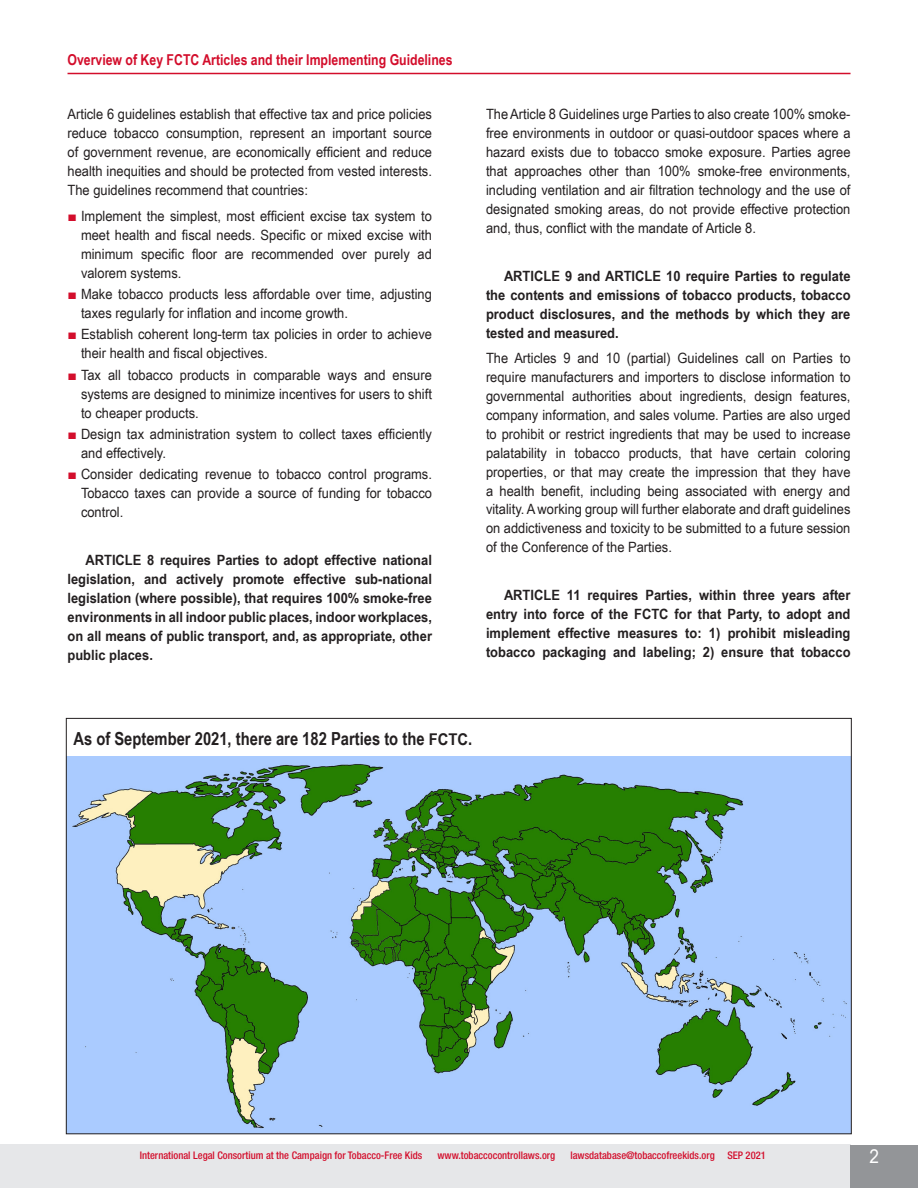
<style>
.page{position:relative;width:918px;height:1188px;background:#fff}
.page>*{position:absolute;margin:0;border:0;box-sizing:border-box;transform-origin:0 0}
.t1{font:18.9px "Arial Narrow";color:#fff;scale:1.11 1}
.t2{font:700 18px "Arial Narrow";color:#231f20}
.t3{font:700 15px "Arial Narrow";color:#d30d2b}
.t4{font:14.1px/18.9px "Arial Narrow";color:#231f20;text-align:justify;scale:1.11 1}
.p1_article{font:700 14.1px/18.9px "Arial Narrow";color:#231f20;text-align:justify;scale:1.11 1}
.t5{font:500 condensed 10.5px "Helvetica Neue";color:#d30d2b}
.s1{font-family:"Times New Roman";color:#d30d2b}
.s2{font-size:16.2px}
</style>
<div class="page">
<div style="left:0;top:1145px;width:850px;height:43px;background:#e6e7e9"></div>
<div style="left:850px;top:1145px;width:68px;height:43px;background:#939598"></div>
<hr style="left:68px;top:73px;width:783px;height:1px;background:#d30d2b">
<img style="left:69px;top:757px;width:781px;height:375px">
<p class="t3" style="left:68px;top:48px;width:387px">Overview of Key FCTC Articles and their Implementing Guidelines</p>
<p class="t4" style="left:68px;top:104px;width:330px">Article 6 guidelines establish that effective tax and price policies reduce tobacco consumption, represent an important source of government revenue, are economically efficient and reduce health inequities and should be protected from vested interests.<br>The guidelines recommend that countries:</p>
<p class="t4" style="left:81px;top:206px;width:318px;text-indent:-14px"><span class="s1">■</span> Implement the simplest, most efficient excise tax system to meet health and fiscal needs. Specific or mixed excise with minimum specific floor are recommended over purely ad valorem systems.</p>
<p class="t4" style="left:81px;top:284px;width:318px;text-indent:-14px"><span class="s1">■</span> Make tobacco products less affordable over time, adjusting taxes regularly for inflation and income growth.</p>
<p class="t4" style="left:81px;top:324px;width:318px;text-indent:-14px"><span class="s1">■</span> Establish coherent long-term tax policies in order to achieve their health and fiscal objectives.</p>
<p class="t4" style="left:81px;top:365px;width:318px;text-indent:-14px"><span class="s1">■</span> Tax all tobacco products in comparable ways and ensure systems are designed to minimize incentives for users to shift to cheaper products.</p>
<p class="t4" style="left:81px;top:424px;width:318px;text-indent:-14px"><span class="s1">■</span> Design tax administration system to collect taxes efficiently and effectively.</p>
<p class="t4" style="left:81px;top:464px;width:318px;text-indent:-14px"><span class="s1">■</span> Consider dedicating revenue to tobacco control programs.<br>Tobacco taxes can provide a source of funding for tobacco control.</p>
<p class="p1_article" style="left:68px;top:550px;width:330px;text-indent:18px">ARTICLE 8 requires Parties to adopt effective national legislation, and actively promote effective sub-national legislation (where possible), that requires 100% smoke-free environments in all indoor public places, indoor workplaces, on all means of public transport, and, as appropriate, other public places.</p>
<p class="t4" style="left:486px;top:105px;width:330px">The Article 8 Guidelines urge Parties to also create 100% smoke&shy;free environments in outdoor or quasi-outdoor spaces where a hazard exists due to tobacco smoke exposure. Parties agree that approaches other than 100% smoke-free environments, including ventilation and air filtration technology and the use of designated smoking areas, do not provide effective protection and, thus, conflict with the mandate of Article 8.</p>
<p class="p1_article" style="left:486px;top:266px;width:330px;text-indent:18px">ARTICLE 9 and ARTICLE 10 require Parties to regulate the contents and emissions of tobacco products, tobacco product disclosures, and the methods by which they are tested and measured.</p>
<p class="t4" style="left:486px;top:348px;width:330px">The Articles 9 and 10 (partial) Guidelines call on Parties to require manufacturers and importers to disclose information to governmental authorities about ingredients, design features, company information, and sales volume. Parties are also urged to prohibit or restrict ingredients that may be used to increase palatability in tobacco products, that have certain coloring properties, or that may create the impression that they have a health benefit, including being associated with energy and vitality. A working group will further elaborate and draft guidelines on addictiveness and toxicity to be submitted to a future session of the Conference of the Parties.</p>
<p class="p1_article" style="left:486px;top:585px;width:330px;text-indent:18px">ARTICLE 11 requires Parties, within three years after entry into force of the FCTC for that Party, to adopt and implement effective measures to: 1) prohibit misleading tobacco packaging and labeling; 2) ensure that tobacco</p>
<p class="t2" style="left:73px;top:725px;width:400px">As of September 2021, there are 182 Parties to the <span class="s2">FCTC</span>.</p>
<p class="t5" style="left:140px;top:1149px;width:284px">International Legal Consortium at the Campaign for Tobacco-Free Kids</p>
<p class="t5" style="left:437px;top:1149px;width:119px">www.tobaccocontrollaws.org</p>
<p class="t5" style="left:570px;top:1149px;width:197px">lawsdatabase@tobaccofreekids.org SEP 2021</p>
<h1 class="t1" style="left:870px;top:1142px;width:10px">2</h1>
</div>
